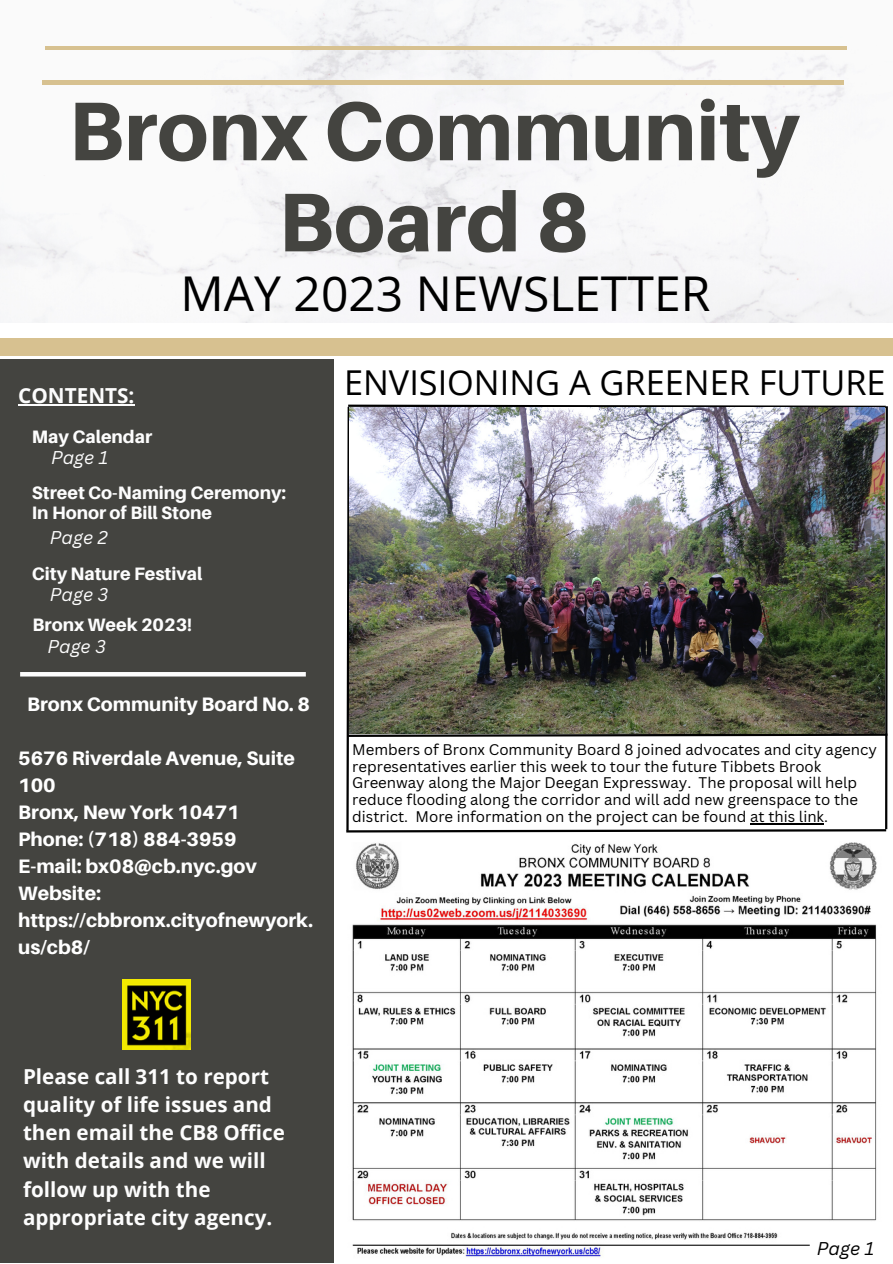
<style>
.page{position:relative;width:893px;height:1264px;background:#fff}
.page>*{position:absolute;margin:0;border:0;box-sizing:border-box;transform-origin:0 0}
.t1{font:800 83.4px/91.1px "Aileron";color:#444440;text-align:center}
.t2{font:48px "Open Sans";color:#000}
.t3{font:34.2px "Open Sans";color:#000}
.t4{font:700 20.7px "Open Sans";color:#fdfdfd}
.t5{font:700 20.55px/28px "Open Sans";color:#fdfdfd}
.t6{font:800 19.5px/27px "Aileron";color:#fff}
.t7{font:800 18px/20.2px "Aileron";color:#fdfdfd}
.t8{font:italic 18px "Canva Sans";color:#fdfdfd}
.t9{font:italic 18px "Canva Sans";color:#000}
.t10{font:15px/16.8px "Canva Sans";color:#000}
</style>
<div class="page">
<img style="left:333px;top:830px;width:544px;height:432px">
<div style="left:0;top:359px;width:333px;height:903px;background:#444440"></div>
<img style="left:0;top:0;width:892px;height:322px">
<hr style="left:42px;top:81px;width:801px;height:3px;background:#d7c190">
<hr style="left:45px;top:47px;width:801px;height:3px;background:#d7c190">
<div style="left:0;top:338px;width:892px;height:17px;background:#d7c190"></div>
<img style="left:122px;top:979px;width:69px;height:70px">
<hr style="left:20px;top:672px;width:286px;height:4px;background:#fdfdfd">
<svg style="left:344px;top:404px;width:544px;height:429px"></svg>
<img style="left:349px;top:407px;width:535px;height:326px">
<hr style="left:750px;top:823px;width:74px;height:1px;background:#000">
<hr style="left:18px;top:404px;width:116px;height:1px;background:#fdfdfd">
<div style="left:809px;top:1231px;width:72px;height:31px;background:#fff;border-radius:8px"></div>
<h1 class="t1" style="left:68px;top:84px;width:732px">Bronx Community<br>Board 8</h1>
<h3 class="t4" style="left:18px;top:381px;width:118px">CONTENTS:</h3>
<h2 class="t2" style="left:180px;top:260px;width:531px">MAY 2023 NEWSLETTER</h2>
<h3 class="t3" style="left:344px;top:358px;width:543px">ENVISIONING A GREENER FUTURE</h3>
<p class="t7" style="left:32px;top:426px;width:122px">May Calendar</p>
<p class="t7" style="left:32px;top:482px;width:256px">Street Co-Naming Ceremony:<br>In Honor of Bill Stone</p>
<p class="t8" style="left:51px;top:444px;width:59px">Page 1</p>
<p class="t8" style="left:50px;top:524px;width:59px">Page 2</p>
<p class="t7" style="left:32px;top:563px;width:172px">City Nature Festival</p>
<p class="t7" style="left:33px;top:614px;width:161px">Bronx Week 2023!</p>
<p class="t8" style="left:50px;top:582px;width:60px">Page 3</p>
<p class="t8" style="left:47px;top:633px;width:60px">Page 3</p>
<h3 class="t6" style="left:27px;top:690px;width:284px">Bronx Community Board No. 8</h3>
<h3 class="t6" style="left:18px;top:744px;width:296px">5676 Riverdale Avenue, Suite<br>100<br>Bronx, New York 10471<br>Phone: (718) 884-3959<br>E-mail: bx08@cb.nyc.gov<br>Website: https://cbbronx.cityofnewyork. us/cb8/</h3>
<p class="t10" style="left:352px;top:740px;width:526px">Members of Bronx Community Board 8 joined advocates and city agency representatives earlier this week to tour the future Tibbets Brook Greenway along the Major Deegan Expressway. The proposal will help reduce flooding along the corridor and will add new greenspace to the district. More information on the project can be found at this link.</p>
<h3 class="t5" style="left:23px;top:1062px;width:263px">Please call 311 to report quality of life issues and then email the CB8 Office with details and we will follow up with the appropriate city agency.</h3>
<p class="t9" style="left:816px;top:1235px;width:59px">Page 1</p>
</div>
